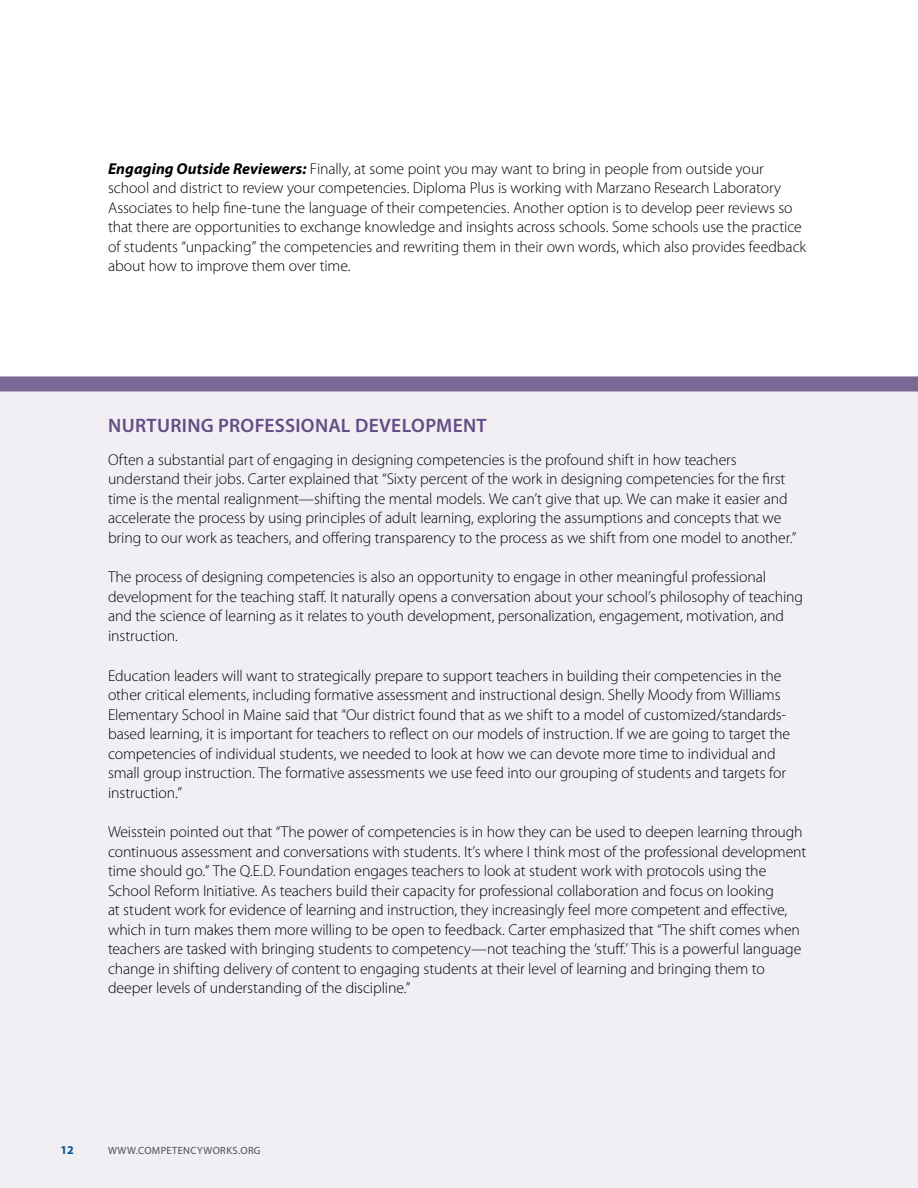
<style>
.page{position:relative;width:918px;height:1188px;background:#fff}
.page>*{position:absolute;margin:0;border:0;box-sizing:border-box;transform-origin:0 0}
.special_section_h1{font:600 19.5px "Myriad Pro";letter-spacing:.015em;color:#644c85}
.body{font:300 15.75px/19.5px "Myriad Pro";letter-spacing:-.005em;color:#000}
.t1{font:700 12px "Myriad Pro";color:#00548e}
.t2{font:10.5px "Myriad Pro";letter-spacing:.04em;color:#4d4d4f}
.s1{font-weight:700;font-style:italic}
</style>
<div class="page">
<div style="left:0;top:376px;width:918px;height:812px;background:#f1eff3"></div>
<div style="left:0;top:376px;width:918px;height:15px;background:#7c6795"></div>
<p class="body" style="left:108px;top:159px;width:700px"><span class="s1">Engaging Outside Reviewers:</span> Finally, at some point you may want to bring in people from outside your school and district to review your competencies. Diploma Plus is working with Marzano Research Laboratory Associates to help fine-tune the language of their competencies. Another option is to develop peer reviews so that there are opportunities to exchange knowledge and insights across schools. Some schools use the practice of students “unpacking” the competencies and rewriting them in their own words, which also provides feedback about how to improve them over time.</p>
<p class="special_section_h1" style="left:108px;top:413px;width:380px">NURTURING PROFESSIONAL DEVELOPMENT</p>
<p class="body" style="left:108px;top:449px;width:690px">Often a substantial part of engaging in designing competencies is the profound shift in how teachers understand their jobs. Carter explained that “Sixty percent of the work in designing competencies for the first time is the mental realignment—shifting the mental models. We can’t give that up. We can make it easier and accelerate the process by using principles of adult learning, exploring the assumptions and concepts that we bring to our work as teachers, and offering transparency to the process as we shift from one model to another.”</p>
<p class="body" style="left:108px;top:567px;width:697px">The process of designing competencies is also an opportunity to engage in other meaningful professional development for the teaching staff. It naturally opens a conversation about your school’s philosophy of teaching and the science of learning as it relates to youth development, personalization, engagement, motivation, and instruction.</p>
<p class="body" style="left:108px;top:665px;width:684px">Education leaders will want to strategically prepare to support teachers in building their competencies in the other critical elements, including formative assessment and instructional design. Shelly Moody from Williams Elementary School in Maine said that “Our district found that as we shift to a model of customized/standards&shy;based learning, it is important for teachers to reflect on our models of instruction. If we are going to target the competencies of individual students, we needed to look at how we can devote more time to individual and small group instruction. The formative assessments we use feed into our grouping of students and targets for instruction.”</p>
<p class="body" style="left:108px;top:822px;width:700px">Weisstein pointed out that “The power of competencies is in how they can be used to deepen learning through continuous assessment and conversations with students. It’s where I think most of the professional development time should go.” The Q.E.D. Foundation engages teachers to look at student work with protocols using the School Reform Initiative. As teachers build their capacity for professional collaboration and focus on looking<br>at student work for evidence of learning and instruction, they increasingly feel more competent and effective, which in turn makes them more willing to be open to feedback. Carter emphasized that “The shift comes when teachers are tasked with bringing students to competency—not teaching the ‘stuff.’ This is a powerful language change in shifting delivery of content to engaging students at their level of learning and bringing them to deeper levels of understanding of the discipline.”</p>
<p class="t1" style="left:60px;top:1143px;width:15px">12</p>
<p class="t2" style="left:108px;top:1144px;width:154px">WWW.COMPETENCYWORKS.ORG</p>
</div>
